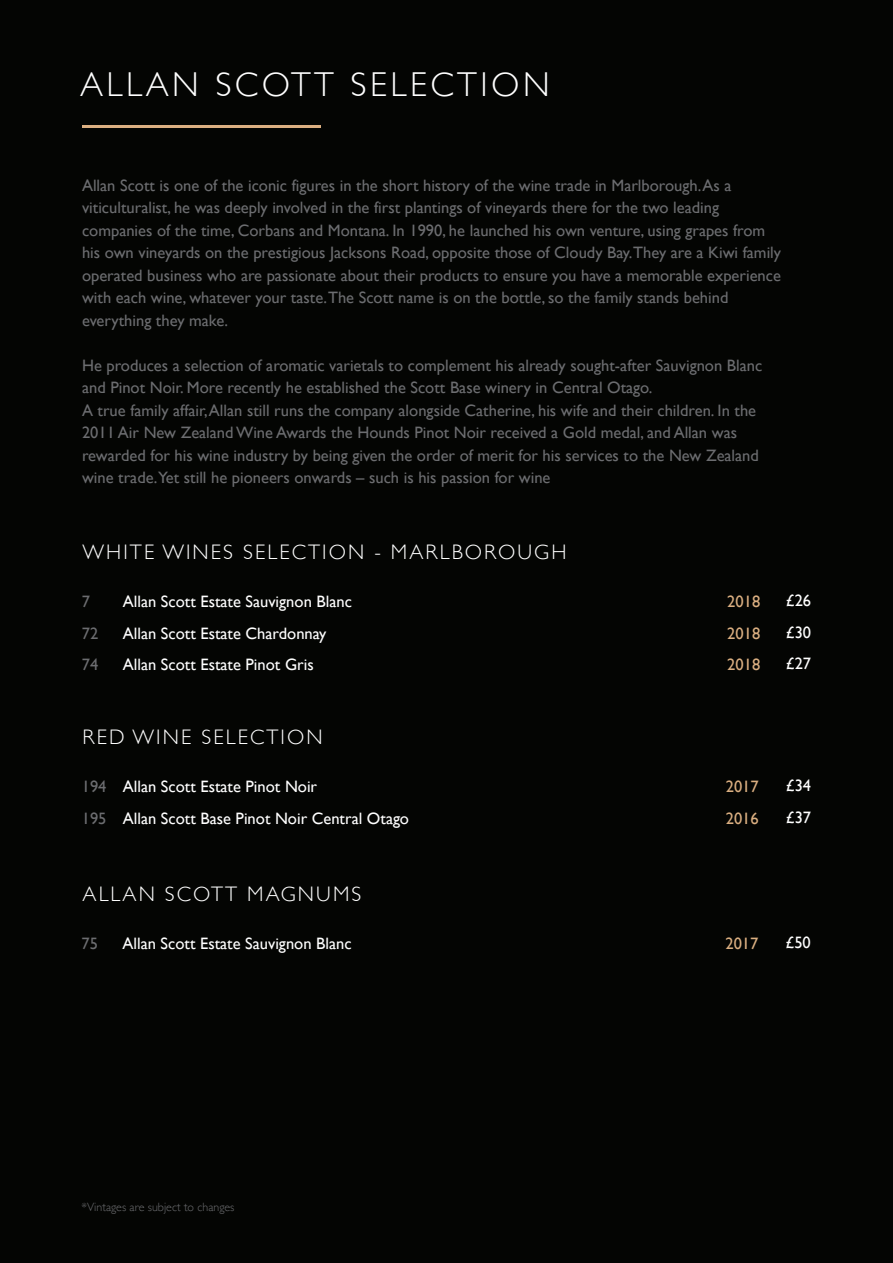
<style>
.page{position:relative;width:893px;height:1263px;background:#040503}
.page>*{position:absolute;margin:0;border:0;box-sizing:border-box;transform-origin:0 0}
.t1{font:300 34.5px "Gill Sans";letter-spacing:.1em;color:#fff}
.t2{font:300 21px "Gill Sans";letter-spacing:.1em;color:#fff}
.t3{font:16.5px/22.5px "Gill Sans";color:#6c6d70}
.t4{font:16.5px/31.5px "Gill Sans";color:#fff}
.t5{font:16.5px/31.5px "Gill Sans";color:#dbaf81;text-align:justify}
.t6{font:300 12px "Gill Sans";color:#6c6d70}
</style>
<div class="page">
<hr style="left:82px;top:126px;width:239px;height:2px;background:#dbaf81">
<h1 class="t1" style="left:80px;top:57px;width:471px">ALLAN SCOTT SELECTION</h1>
<p class="t3" style="left:82px;top:174px;width:700px">Allan Scott is one of the iconic figures in the short history of the wine trade in Marlborough. As a viticulturalist, he was deeply involved in the first plantings of vineyards there for the two leading companies of the time, Corbans and Montana. In 1990, he launched his own venture, using grapes from his own vineyards on the prestigious Jacksons Road, opposite those of Cloudy Bay.They are a Kiwi family operated business who are passionate about their products to ensure you have a memorable experience with each wine, whatever your taste.The Scott name is on the bottle, so the family stands behind everything they make.</p>
<p class="t3" style="left:82px;top:354px;width:682px">He produces a selection of aromatic varietals to complement his already sought-after Sauvignon Blanc and Pinot Noir. More recently he established the Scott Base winery in Central Otago.<br>A true family affair, Allan still runs the company alongside Catherine, his wife and their children. In the 2011 Air New Zealand Wine Awards the Hounds Pinot Noir received a Gold medal, and Allan was rewarded for his wine industry by being given the order of merit for his services to the New Zealand wine trade.Yet still he pioneers onwards – such is his passion for wine</p>
<p class="t2" style="left:83px;top:535px;width:485px">WHITE WINES SELECTION - MARLBOROUGH</p>
<p class="t4" style="left:123px;top:586px;width:231px">Allan Scott Estate Sauvignon Blanc<br>Allan Scott Estate Chardonnay<br>Allan Scott Estate Pinot Gris</p>
<p class="t3" style="left:82px;top:586px;width:18px;line-height:31.5px">7<br>72<br>74</p>
<p class="t5" style="left:727px;top:586px;width:34px">2018<br>2018<br>2018</p>
<p class="t4" style="left:786px;top:585px;width:27px;text-align:justify">£26 £30 £27</p>
<p class="t2" style="left:83px;top:720px;width:242px">RED WINE SELECTION</p>
<p class="t4" style="left:123px;top:771px;width:288px">Allan Scott Estate Pinot Noir<br>Allan Scott Base Pinot Noir Central Otago</p>
<p class="t3" style="left:82px;top:771px;width:26px;line-height:31.5px">194<br>195</p>
<p class="t5" style="left:726px;top:771px;width:34px">2017<br>2016</p>
<p class="t4" style="left:786px;top:770px;width:27px">£34 £37</p>
<p class="t2" style="left:83px;top:877px;width:280px">ALLAN SCOTT MAGNUMS</p>
<p class="t3" style="left:82px;top:932px;width:18px">75</p>
<p class="t4" style="left:123px;top:928px;width:231px">Allan Scott Estate Sauvignon Blanc</p>
<p class="t5" style="left:725px;top:928px;width:34px">2017</p>
<p class="t4" style="left:786px;top:927px;width:27px">£50</p>
<p class="t6" style="left:82px;top:1197px;width:154px">*Vintages are subject to changes</p>
</div>
